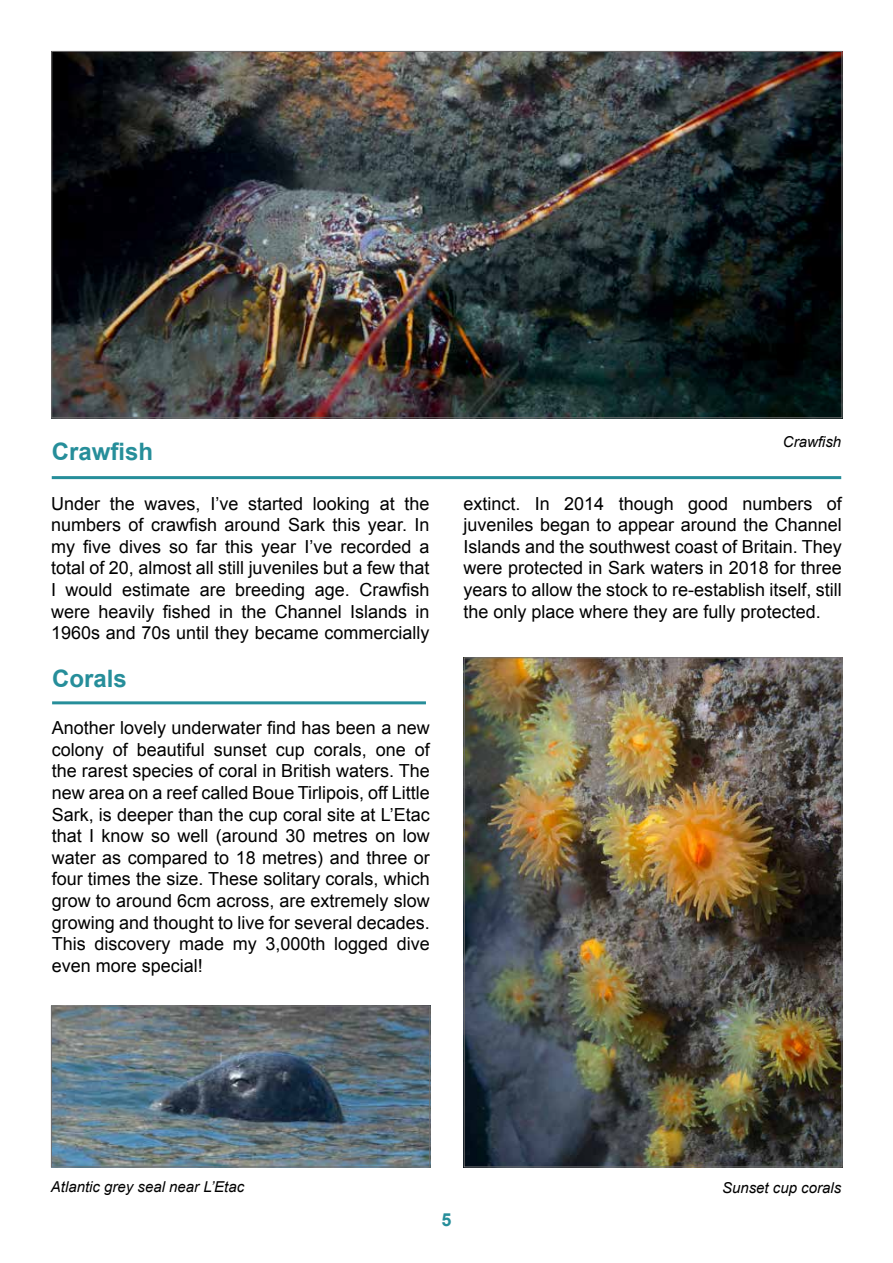
<style>
.page{position:relative;width:893px;height:1263px;background:#fff}
.page>*{position:absolute;margin:0;border:0;box-sizing:border-box;transform-origin:0 0}
.t1{font:700 24px "Arial";color:#268e9a}
.t2{font:18px/21.6px "Arial";color:#000;text-align:justify}
.t3{font:700 18px "Arial";color:#268e9a}
.t4{font:italic 15px "Arial";color:#000}
</style>
<div class="page">
<hr style="left:52px;top:701px;width:374px;height:3px;background:#268e9a">
<img style="left:466px;top:659px;width:374px;height:506px">
<img style="left:53px;top:53px;width:787px;height:363px">
<hr style="left:52px;top:476px;width:789px;height:3px;background:#268e9a">
<img style="left:53px;top:1008px;width:375px;height:157px">
<div style="left:51px;top:1006px;width:379px;height:161px;border:1px solid #706f6f"></div>
<h1 class="t1" style="left:52px;top:435px;width:103px">Crawfish</h1>
<p class="t4" style="left:783px;top:432px;width:60px">Crawfish</p>
<p class="t2" style="left:51px;top:493px;width:380px">Under the waves, I’ve started looking at the numbers of crawfish around Sark this year. In my five dives so far this year I’ve recorded a total of 20, almost all still juveniles but a few that I would estimate are breeding age. Crawfish were heavily fished in the Channel Islands in 1960s and 70s until they became commercially</p>
<p class="t2" style="left:463px;top:493px;width:380px">extinct. In 2014 though good numbers of juveniles began to appear around the Channel Islands and the southwest coast of Britain. They were protected in Sark waters in 2018 for three years to allow the stock to re-establish itself, still the only place where they are fully protected.</p>
<h1 class="t1" style="left:52px;top:663px;width:76px">Corals</h1>
<p class="t2" style="left:52px;top:717px;width:380px">Another lovely underwater find has been a new colony of beautiful sunset cup corals, one of the rarest species of coral in British waters. The new area on a reef called Boue Tirlipois, off Little Sark, is deeper than the cup coral site at L’Etac that I know so well (around 30 metres on low water as compared to 18 metres) and three or four times the size. These solitary corals, which grow to around 6cm across, are extremely slow growing and thought to live for several decades.<br>This discovery made my 3,000th logged dive even more special!</p>
<p class="t4" style="left:51px;top:1177px;width:195px">Atlantic grey seal near L’Etac</p>
<p class="t4" style="left:722px;top:1178px;width:121px">Sunset cup corals</p>
<p class="t3" style="left:441px;top:1207px;width:12px">5</p>
</div>
